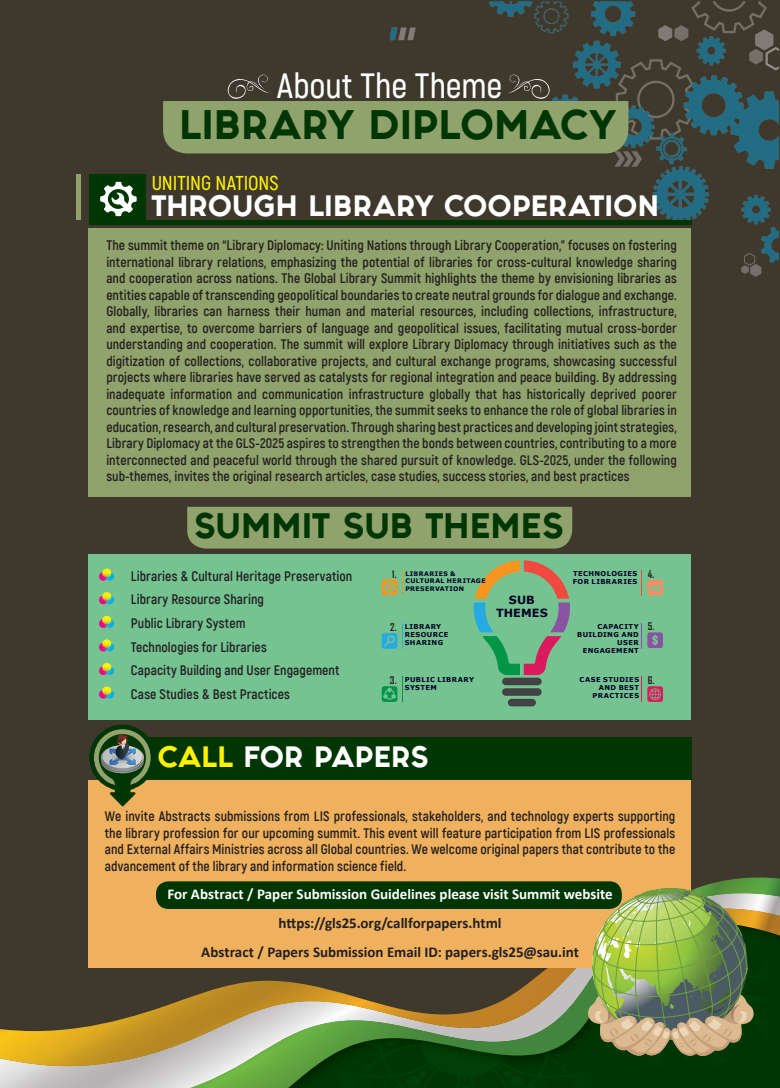
<style>
.page{position:relative;width:780px;height:1088px;background:#fff}
.page>*{position:absolute;margin:0;border:0;box-sizing:border-box;transform-origin:0 0}
.t1{font:800 35px "Fashion Fetish";letter-spacing:-.015em;color:#003504}
.t2{font:600 35px "Akrobat";letter-spacing:-.005em;color:#fff}
.t3{font:800 30px "Fashion Fetish";letter-spacing:-.015em;color:#003504}
.t4{font:800 25px "Fashion Fetish";letter-spacing:-.01em;color:#fff}
.t5{font:600 20px "Akrobat";letter-spacing:-.005em;color:#fff200}
.t6{font:700 15px "Calibri";color:#231f20}
.t7{font:700 15px "Calibri";color:#fff}
.t8{font:700 13.75px/16.5px "Akrobat";letter-spacing:.005em;color:#231f20;text-align:justify}
.t9{font:700 11.25px "Verdana";letter-spacing:.01em;color:#000025}
.t10{font:700 10.12px "Agency FB";color:#231f20}
.t11{font:700 6.75px/8.1px "Verdana";letter-spacing:.065em;color:#000025;text-align:right}
.t12{font:700 6.25px/7.5px "Verdana";letter-spacing:.065em;color:#000025}
.s1{color:#fff200}
</style>
<div class="page">
<div style="left:0;top:0;width:780px;height:1076px;background:#3f392d"></div>
<img style="left:390px;top:2px;width:388px;height:274px">
<div style="left:652px;top:1059px;width:128px;height:29px;background:#003504"></div>
<img style="left:700px;top:877px;width:80px;height:10px">
<img style="left:0;top:1066px;width:190px;height:22px">
<img style="left:190px;top:1066px;width:462px;height:22px">
<img style="left:0;top:912px;width:653px;height:154px">
<svg style="left:163px;top:74px;width:465px;height:79px"></svg>
<div style="left:89px;top:175px;width:56px;height:46px;background:#003504"></div>
<div style="left:76px;top:175px;width:5px;height:45px;background:#90a36c"></div>
<div style="left:89px;top:220px;width:602px;height:5px;background:#003504"></div>
<svg style="left:100px;top:182px;width:37px;height:34px"></svg>
<div style="left:121px;top:738px;width:570px;height:42px;background:#003504"></div>
<div style="left:89px;top:228px;width:602px;height:268px;background:#90a36c"></div>
<div style="left:187px;top:507px;width:385px;height:41px;background:#90a36c"></div>
<div style="left:88px;top:554px;width:603px;height:166px;background:#76c392"></div>
<div style="left:89px;top:780px;width:602px;height:187px;background:#efb15d"></div>
<div style="left:502px;top:678px;width:39px;height:7px;background:#424143;border-radius:4px"></div>
<div style="left:502px;top:688px;width:39px;height:8px;background:#424143;border-radius:4px"></div>
<div style="left:508px;top:699px;width:28px;height:7px;background:#424143;border-radius:4px"></div>
<svg style="left:473px;top:560px;width:97px;height:115px"></svg>
<svg style="left:641px;top:570px;width:22px;height:25px"></svg>
<svg style="left:641px;top:623px;width:22px;height:25px"></svg>
<svg style="left:641px;top:676px;width:22px;height:26px"></svg>
<svg style="left:382px;top:570px;width:21px;height:25px"></svg>
<svg style="left:382px;top:623px;width:21px;height:26px"></svg>
<svg style="left:382px;top:676px;width:21px;height:26px"></svg>
<svg style="left:99px;top:572px;width:9px;height:9px"></svg>
<svg style="left:105px;top:572px;width:9px;height:9px"></svg>
<svg style="left:102px;top:569px;width:9px;height:8px"></svg>
<div style="left:99px;top:596px;width:9px;height:8px;background:#ec008c;border-radius:50%"></div>
<svg style="left:105px;top:596px;width:9px;height:8px"></svg>
<svg style="left:102px;top:592px;width:9px;height:9px"></svg>
<svg style="left:99px;top:619px;width:9px;height:9px"></svg>
<svg style="left:105px;top:619px;width:9px;height:9px"></svg>
<svg style="left:102px;top:616px;width:9px;height:8px"></svg>
<svg style="left:99px;top:643px;width:9px;height:8px"></svg>
<svg style="left:105px;top:643px;width:9px;height:8px"></svg>
<svg style="left:102px;top:639px;width:9px;height:9px"></svg>
<svg style="left:99px;top:666px;width:9px;height:9px"></svg>
<svg style="left:105px;top:666px;width:9px;height:9px"></svg>
<svg style="left:102px;top:663px;width:9px;height:9px"></svg>
<svg style="left:99px;top:690px;width:9px;height:9px"></svg>
<svg style="left:105px;top:690px;width:9px;height:9px"></svg>
<svg style="left:102px;top:686px;width:9px;height:9px"></svg>
<svg style="left:89px;top:724px;width:66px;height:82px"></svg>
<img style="left:116px;top:734px;width:13px;height:26px">
<div style="left:156px;top:881px;width:465px;height:28px;background:#003504;border-radius:13px"></div>
<svg style="left:584px;top:887px;width:196px;height:172px;background:#7c8f51"></svg>
<p class="t2" style="left:277px;top:65px;width:227px">About The Theme</p>
<p class="t1" style="left:179px;top:97px;width:439px">LIBRARY DIPLOMACY</p>
<p class="t5" style="left:152px;top:170px;width:128px">UNITING NATIONS</p>
<p class="t4" style="left:152px;top:185px;width:509px">THROUGH LIBRARY COOPERATION</p>
<p class="t8" style="left:106px;top:237px;width:572px">The summit theme on “Library Diplomacy: Uniting Nations through Library Cooperation,” focuses on fostering international library relations, emphasizing the potential of libraries for cross-cultural knowledge sharing and cooperation across nations. The Global Library Summit highlights the theme by envisioning libraries as entities capable of transcending geopolitical boundaries to create neutral grounds for dialogue and exchange.<br>Globally, libraries can harness their human and material resources, including collections, infrastructure, and expertise, to overcome barriers of language and geopolitical issues, facilitating mutual cross-border understanding and cooperation. The summit will explore Library Diplomacy through initiatives such as the digitization of collections, collaborative projects, and cultural exchange programs, showcasing successful projects where libraries have served as catalysts for regional integration and peace building. By addressing inadequate information and communication infrastructure globally that has historically deprived poorer countries of knowledge and learning opportunities, the summit seeks to enhance the role of global libraries in education, research, and cultural preservation. Through sharing best practices and developing joint strategies, Library Diplomacy at the GLS-2025 aspires to strengthen the bonds between countries, contributing to a more interconnected and peaceful world through the shared pursuit of knowledge. GLS-2025, under the following sub-themes, invites the original research articles, case studies, success stories, and best practices</p>
<p class="t3" style="left:193px;top:502px;width:373px">SUMMIT SUB THEMES</p>
<p class="t10" style="left:392px;top:567px;width:6px">1.</p>
<p class="t10" style="left:647px;top:567px;width:8px">4.</p>
<p class="t8" style="left:131px;top:568px;width:223px">Libraries &amp; Cultural Heritage Preservation</p>
<p class="t8" style="left:131px;top:591px;width:134px">Library Resource Sharing</p>
<p class="t8" style="left:131px;top:615px;width:116px">Public Library System</p>
<p class="t8" style="left:131px;top:638px;width:137px">Technologies for Libraries</p>
<p class="t8" style="left:131px;top:662px;width:210px">Capacity Building and User Engagement</p>
<p class="t8" style="left:131px;top:685px;width:161px">Case Studies &amp; Best Practices</p>
<p class="t12" style="left:405px;top:569px;width:82px">LIBRARIES &amp;<br>CULTURAL HERITAGE<br>PRESERVATION</p>
<p class="t11" style="left:573px;top:569px;width:66px">TECHNOLOGIES</p>
<p class="t11" style="left:572px;top:578px;width:66px">FOR LIBRARIES</p>
<p class="t11" style="left:577px;top:622px;width:63px">CAPACITY<br>BUILDING AND</p>
<p class="t11" style="left:582px;top:638px;width:58px">USER<br>ENGAGEMENT</p>
<p class="t11" style="left:579px;top:675px;width:61px">CASE STUDIES</p>
<p class="t11" style="left:592px;top:683px;width:48px">AND BEST<br>PRACTICES</p>
<p class="t9" style="left:509px;top:592px;width:27px">SUB</p>
<p class="t9" style="left:496px;top:605px;width:53px">THEMES</p>
<p class="t10" style="left:647px;top:620px;width:8px">5.</p>
<p class="t10" style="left:390px;top:621px;width:8px">2.</p>
<p class="t11" style="left:404px;top:622px;width:38px">LIBRARY</p>
<p class="t11" style="left:404px;top:630px;width:45px;text-align:left">RESOURCE<br>SHARING</p>
<p class="t11" style="left:404px;top:675px;width:71px;text-align:left">PUBLIC LIBRARY<br>SYSTEM</p>
<p class="t10" style="left:390px;top:673px;width:8px">3.</p>
<p class="t10" style="left:647px;top:674px;width:8px">6.</p>
<p class="t4" style="left:157px;top:736px;width:273px"><span class="s1">CALL</span> FOR PAPERS</p>
<p class="t8" style="left:105px;top:808px;width:572px">We invite Abstracts submissions from LIS professionals, stakeholders, and technology experts supporting the library profession for our upcoming summit. This event will feature participation from LIS professionals and External Affairs Ministries across all Global countries. We welcome original papers that contribute to the advancement of the library and information science field.</p>
<p class="t7" style="left:167px;top:884px;width:447px">For Abstract / Paper Submission Guidelines please visit Summit website</p>
<p class="t6" style="left:278px;top:912px;width:224px">https://gls25.org/callforpapers.html</p>
<p class="t6" style="left:201px;top:941px;width:379px">Abstract / Papers Submission Email ID: papers.gls25@sau.int</p>
</div>
